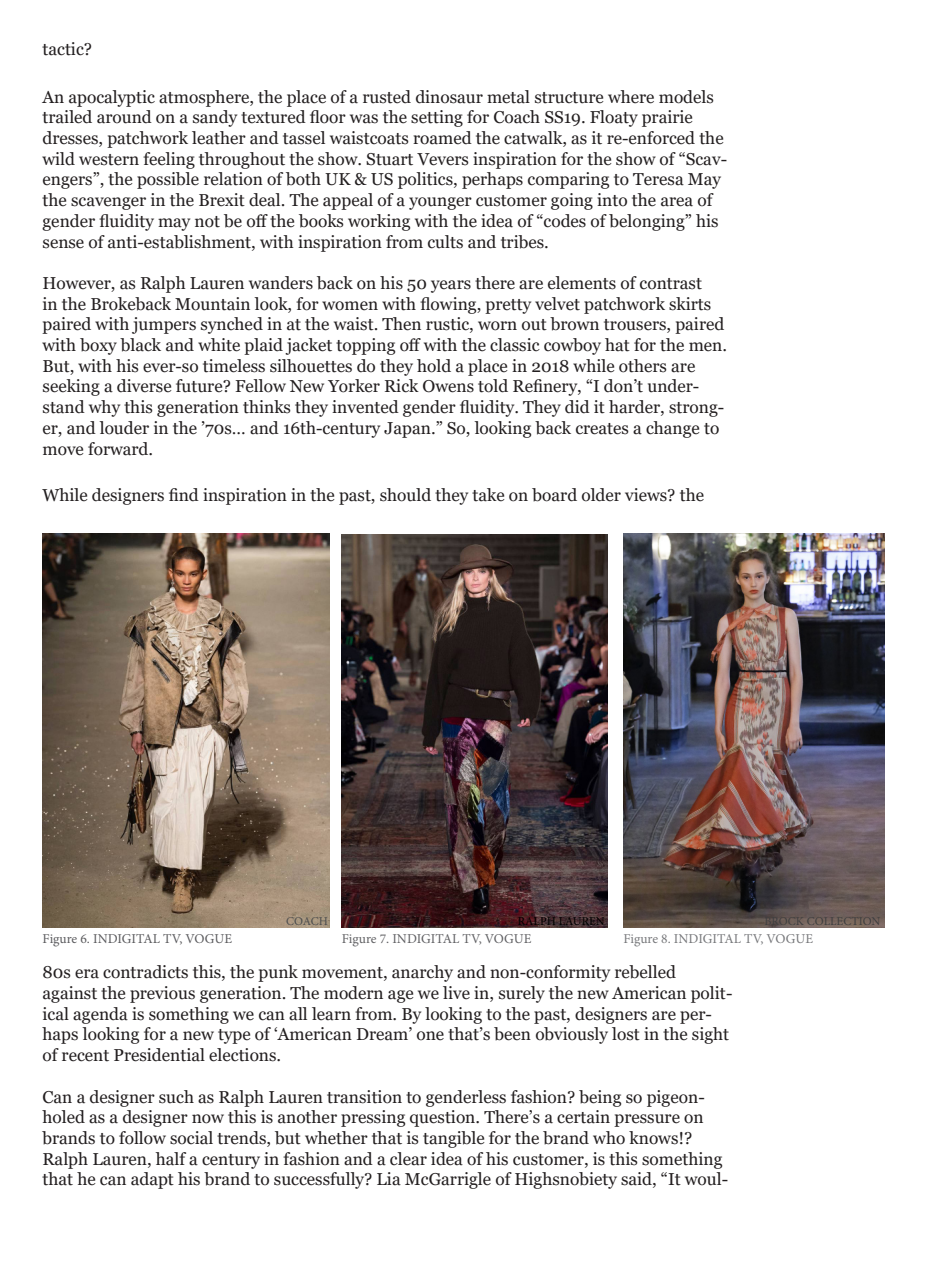
<style>
.page{position:relative;width:936px;height:1263px;background:#fff}
.page>*{position:absolute;margin:0;border:0;box-sizing:border-box;transform-origin:0 0}
.t1{font:17.25px/20.7px "Georgia";color:#231f20}
.t2{font:13.5px "Minion Pro";color:#5b5b5e}
.t3{font:13.5px "Minion Pro";color:#616164}
.t4{font:13.5px "Minion Pro";color:#77787b}
.t5{font:12px "Minion Pro";color:#3f3f40}
.t6{font:12px "Minion Pro";color:#000}
.t7{font:12px "Minion Pro";letter-spacing:-.015em;color:#4c4d4e}
</style>
<div class="page">
<img style="left:43px;top:534px;width:286px;height:393px">
<img style="left:623px;top:534px;width:261px;height:393px">
<img style="left:342px;top:534px;width:265px;height:393px">
<p class="t1" style="left:43px;top:39px;width:51px">tactic?</p>
<p class="t1" style="left:43px;top:87px;width:686px">An apocalyptic atmosphere, the place of a rusted dinosaur metal structure where models trailed around on a sandy textured floor was the setting for Coach SS19. Floaty prairie dresses, patchwork leather and tassel waistcoats roamed the catwalk, as it re-enforced the wild western feeling throughout the show. Stuart Vevers inspiration for the show of “Scav&shy;engers”, the possible relation of both UK &amp; US politics, perhaps comparing to Teresa May the scavenger in the Brexit deal. The appeal of a younger customer going into the area of gender fluidity may not be off the books working with the idea of “codes of belonging” his sense of anti-establishment, with inspiration from cults and tribes.</p>
<p class="t1" style="left:43px;top:273px;width:686px">However, as Ralph Lauren wanders back on his 50 years there are elements of contrast<br>in the Brokeback Mountain look, for women with flowing, pretty velvet patchwork skirts paired with jumpers synched in at the waist. Then rustic, worn out brown trousers, paired with boxy black and white plaid jacket topping off with the classic cowboy hat for the men.<br>But, with his ever-so timeless silhouettes do they hold a place in 2018 while others are seeking a diverse future? Fellow New Yorker Rick Owens told Refinery, “I don’t under&shy;stand why this generation thinks they invented gender fluidity. They did it harder, strong&shy;er, and louder in the ’70s… and 16th-century Japan.” So, looking back creates a change to move forward.</p>
<p class="t1" style="left:43px;top:485px;width:663px">While designers find inspiration in the past, should they take on board older views? the</p>
<p class="t7" style="left:286px;top:913px;width:43px">COACH</p>
<p class="t6" style="left:517px;top:913px;width:89px">RALPH LAUREN</p>
<p class="t5" style="left:764px;top:913px;width:118px">BROCK COLLECTION</p>
<p class="t2" style="left:43px;top:929px;width:191px">Figure 6. INDIGITAL TV, VOGUE</p>
<p class="t3" style="left:342px;top:929px;width:191px">Figure 7. INDIGITAL TV, VOGUE</p>
<p class="t4" style="left:623px;top:929px;width:191px">Figure 8. INDIGITAL TV, VOGUE</p>
<p class="t1" style="left:43px;top:962px;width:691px">80s era contradicts this, the punk movement, anarchy and non-conformity rebelled against the previous generation. The modern age we live in, surely the new American polit&shy;ical agenda is something we can all learn from. By looking to the past, designers are per&shy;haps looking for a new type of ‘American Dream’ one that’s been obviously lost in the sight of recent Presidential elections.</p>
<p class="t1" style="left:43px;top:1087px;width:687px">Can a designer such as Ralph Lauren transition to genderless fashion? being so pigeon&shy;holed as a designer now this is another pressing question. There’s a certain pressure on brands to follow social trends, but whether that is tangible for the brand who knows!?<br>Ralph Lauren, half a century in fashion and a clear idea of his customer, is this something that he can adapt his brand to successfully? Lia McGarrigle of Highsnobiety said, “It woul-</p>
</div>
